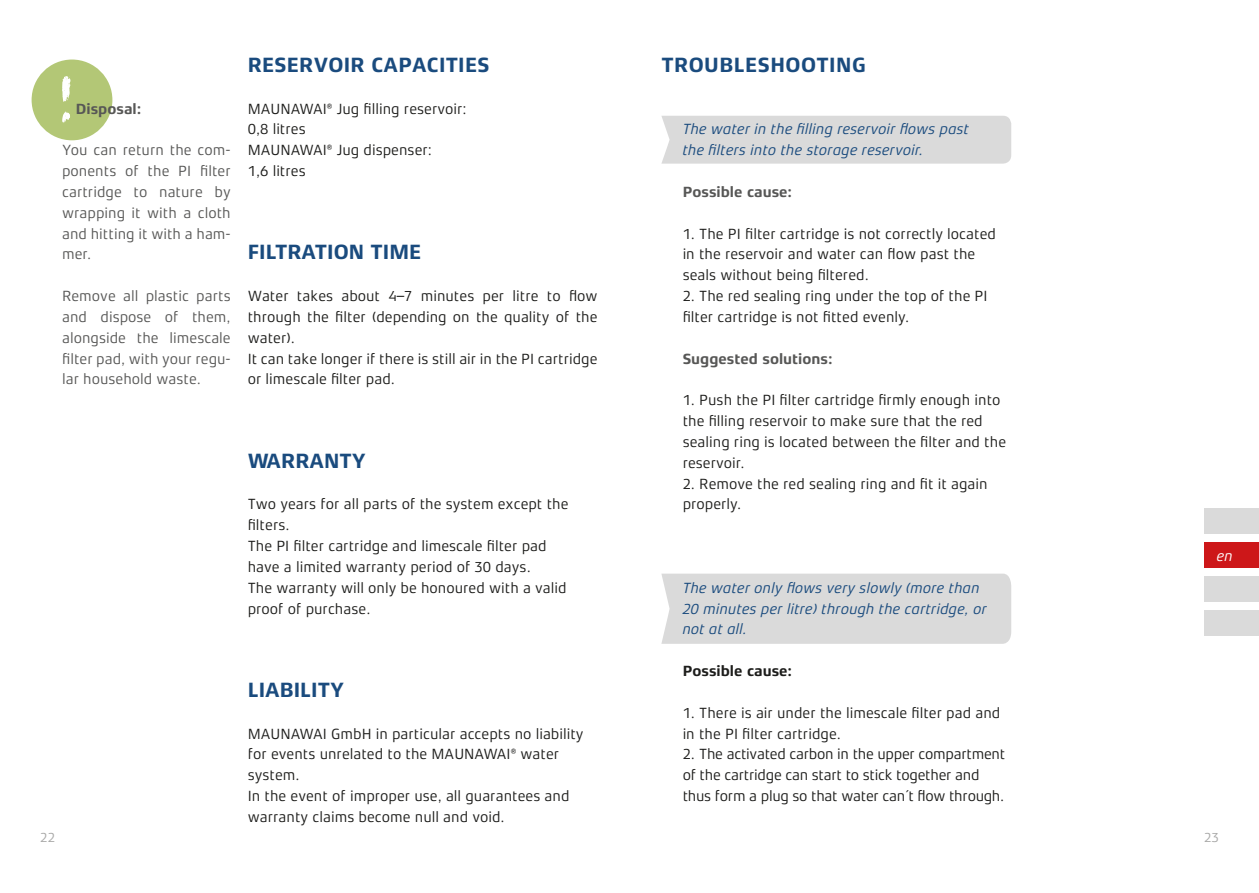
<style>
.page{position:relative;width:1259px;height:893px;background:#fff}
.page>*{position:absolute;margin:0;border:0;box-sizing:border-box;transform-origin:0 0}
.t1{font:700 21px "Xenois Sans Pro";letter-spacing:.01em;color:#1a4b7e}
.t2{font:15px/20.9px "Xenois Sans Pro";color:#1d1d1b}
.t3{font:15px/20.9px "Xenois Sans Pro";color:#575756;text-align:justify}
.t4{font:italic 15px/20.9px "Xenois Sans Pro";color:#1a4b7e}
.t5{font:15px/20.9px "Xenois Sans Pro";letter-spacing:-.02em;color:#1d1d1b}
.t6{font:700 15px "Xenois Sans Pro";color:#575756}
.t7{font:700 15px "Xenois Sans Pro";color:#1d1d1b}
.t8{font:italic 15px "Xenois Sans Pro";color:#fff}
.t9{font:13.5px "Xenois Sans Pro";color:#a8a8a7}
</style>
<div class="page">
<div style="left:661px;top:574px;width:350px;height:70px;background:#dadada"></div>
<div style="left:661px;top:116px;width:350px;height:48px;background:#dadada"></div>
<div style="left:32px;top:60px;width:80px;height:80px;background:#b3c776;border-radius:50%"></div>
<svg style="left:62px;top:76px;width:8px;height:47px"></svg>
<div style="left:1204px;top:611px;width:55px;height:25px;background:#dadada"></div>
<div style="left:1204px;top:577px;width:55px;height:25px;background:#dadada"></div>
<div style="left:1204px;top:543px;width:55px;height:25px;background:#cd1719"></div>
<div style="left:1204px;top:509px;width:55px;height:25px;background:#dadada"></div>
<p class="t6" style="left:76px;top:100px;width:67px">Disposal:</p>
<p class="t3" style="left:62px;top:140px;width:170px">You can return the com&shy;ponents of the PI filter cartridge to nature by wrapping it with a cloth and hitting it with a ham&shy;mer.</p>
<p class="t3" style="left:62px;top:286px;width:170px">Remove all plastic parts and dispose of them, alongside the limescale filter pad, with your regu&shy;lar household waste.</p>
<h1 class="t1" style="left:248px;top:53px;width:243px">RESERVOIR CAPACITIES</h1>
<p class="t2" style="left:248px;top:98px;width:220px">MAUNAWAI® Jug filling reservoir:<br>0,8 litres<br>MAUNAWAI® Jug dispenser:<br>1,6 litres</p>
<h1 class="t1" style="left:248px;top:240px;width:175px">FILTRATION TIME</h1>
<p class="t2" style="left:248px;top:286px;width:351px">Water takes about 4–7 minutes per litre to flow through the filter (depending on the quality of the water).<br>It can take longer if there is still air in the PI cartridge or limescale filter pad.</p>
<h1 class="t1" style="left:248px;top:449px;width:120px">WARRANTY</h1>
<p class="t2" style="left:248px;top:494px;width:322px">Two years for all parts of the system except the filters.<br>The PI filter cartridge and limescale filter pad have a limited warranty period of 30 days.<br>The warranty will only be honoured with a valid proof of purchase.</p>
<h1 class="t1" style="left:248px;top:678px;width:98px">LIABILITY</h1>
<p class="t2" style="left:248px;top:723px;width:337px">MAUNAWAI GmbH in particular accepts no liability for events unrelated to the MAUNAWAI® water system.<br>In the event of improper use, all guarantees and warranty claims become null and void.</p>
<h1 class="t1" style="left:661px;top:53px;width:206px">TROUBLESHOOTING</h1>
<p class="t4" style="left:682px;top:119px;width:288px">The water in the filling reservoir flows past the filters into the storage reservoir.</p>
<p class="t6" style="left:682px;top:183px;width:111px">Possible cause:</p>
<p class="t2" style="left:682px;top:223px;width:315px">1. The PI filter cartridge is not correctly located in the reservoir and water can flow past the seals without being filtered.</p>
<p class="t2" style="left:682px;top:286px;width:306px">2. The red sealing ring under the top of the PI filter cartridge is not fitted evenly.</p>
<p class="t6" style="left:682px;top:350px;width:152px">Suggested solutions:</p>
<p class="t2" style="left:682px;top:390px;width:325px">1. Push the PI filter cartridge firmly enough into the filling reservoir to make sure that the red sealing ring is located between the filter and the reservoir.</p>
<p class="t2" style="left:682px;top:473px;width:306px">2. Remove the red sealing ring and fit it again properly.</p>
<p class="t4" style="left:682px;top:577px;width:306px">The water only flows very slowly (more than<br>20 minutes per litre) through the cartridge, or not at all.</p>
<p class="t7" style="left:682px;top:662px;width:111px">Possible cause:</p>
<p class="t2" style="left:682px;top:702px;width:319px">1. There is air under the limescale filter pad and in the PI filter cartridge.</p>
<p class="t5" style="left:682px;top:744px;width:324px">2. The activated carbon in the upper compartment of the cartridge can start to stick together and thus form a plug so that water can´t flow through.</p>
<p class="t8" style="left:1216px;top:547px;width:18px">en</p>
<p class="t9" style="left:40px;top:830px;width:16px">22</p>
<p class="t9" style="left:1204px;top:830px;width:16px">23</p>
</div>
